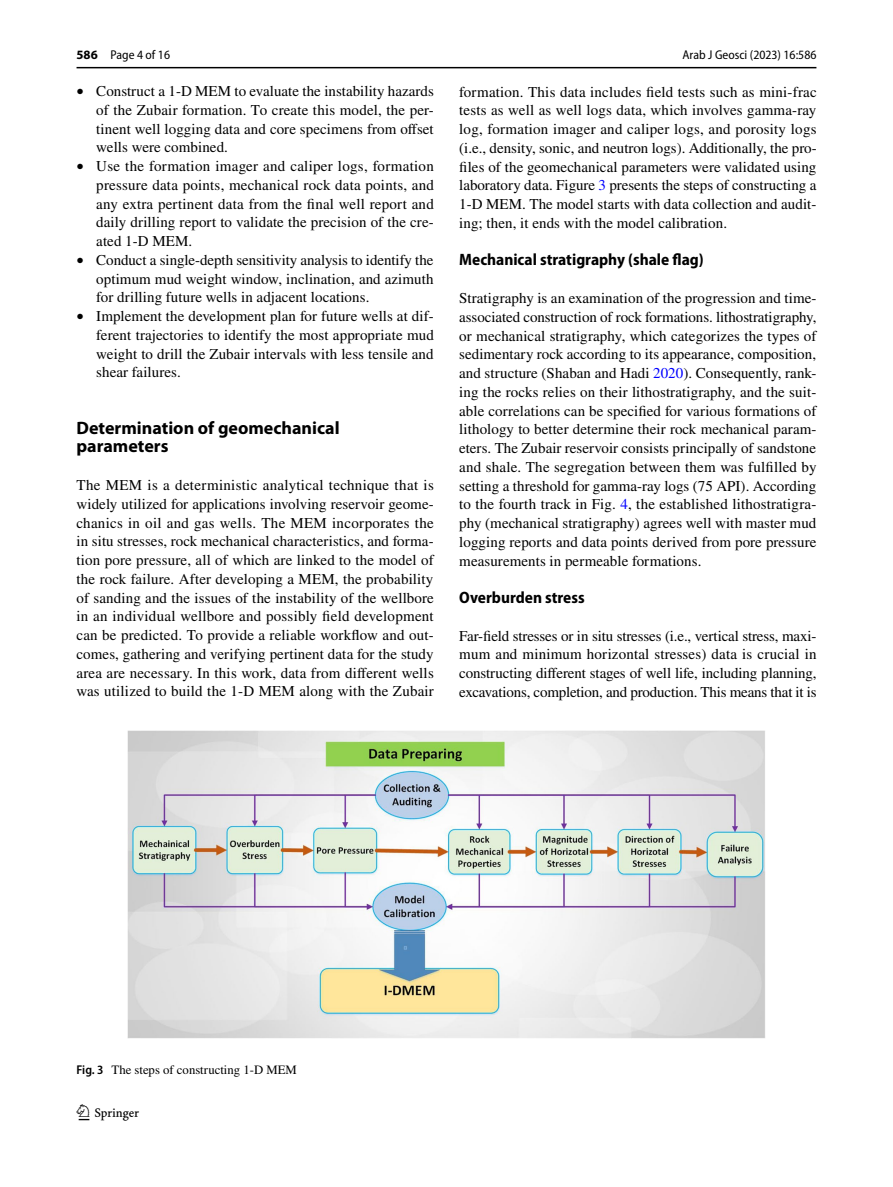
<style>
.page{position:relative;width:893px;height:1187px;background:#fff}
.page>*{position:absolute;margin:0;border:0;box-sizing:border-box;transform-origin:0 0}
.t1{font:22.5px "Springnew Regular 2";color:#000}
.t2{font:700 18px/18.8px "Myriad Pro";color:#000}
.t3{font:700 semi-condensed 16.5px "Myriad Pro";color:#000}
.t4{font:15px/18.8px "STIX";letter-spacing:.005em;color:#000;text-align:justify}
.t5{font:semi-condensed 12.75px "Myriad Pro";color:#000}
.t6{font:12.75px "STIX";color:#000}
.s1{font-weight:700;font-stretch:normal}
.s2{font-size:14.1px}
.s3{color:#00f}
.s4{font-family:"Myriad Pro";font-weight:600;font-stretch:semi-condensed}
</style>
<div class="page">
<hr style="left:77px;top:67px;width:739px;height:1px;background:#000">
<img style="left:128px;top:730px;width:637px;height:308px">
<p class="t5" style="left:77px;top:48px;width:95px"><span class="s1">586</span> Page 4 of 16</p>
<p class="t4" style="left:96px;top:83px;width:339px;text-indent:-20px"><span class="s2">•</span> Construct a 1-D MEM to evaluate the instability hazards of the Zubair formation. To create this model, the per&shy;tinent well logging data and core specimens from offset wells were combined.</p>
<p class="t4" style="left:96px;top:158px;width:339px;text-indent:-20px"><span class="s2">•</span> Use the formation imager and caliper logs, formation pressure data points, mechanical rock data points, and any extra pertinent data from the final well report and daily drilling report to validate the precision of the cre&shy;ated 1-D MEM.</p>
<p class="t4" style="left:96px;top:251px;width:339px;text-indent:-20px"><span class="s2">•</span> Conduct a single-depth sensitivity analysis to identify the optimum mud weight window, inclination, and azimuth for drilling future wells in adjacent locations.</p>
<p class="t4" style="left:96px;top:308px;width:339px;text-indent:-20px"><span class="s2">•</span> Implement the development plan for future wells at dif&shy;ferent trajectories to identify the most appropriate mud weight to drill the Zubair intervals with less tensile and shear failures.</p>
<p class="t2" style="left:77px;top:417px;width:265px">Determination of geomechanical parameters</p>
<p class="t4" style="left:77px;top:476px;width:359px">The MEM is a deterministic analytical technique that is widely utilized for applications involving reservoir geome&shy;chanics in oil and gas wells. The MEM incorporates the in situ stresses, rock mechanical characteristics, and forma&shy;tion pore pressure, all of which are linked to the model of the rock failure. After developing a MEM, the probability of sanding and the issues of the instability of the wellbore in an individual wellbore and possibly field development can be predicted. To provide a reliable workflow and out&shy;comes, gathering and verifying pertinent data for the study area are necessary. In this work, data from different wells was utilized to build the 1-D MEM along with the Zubair</p>
<p class="t5" style="left:682px;top:48px;width:135px">Arab J Geosci (2023) 16:586</p>
<p class="t4" style="left:459px;top:83px;width:359px">formation. This data includes field tests such as mini-frac tests as well as well logs data, which involves gamma-ray log, formation imager and caliper logs, and porosity logs (i.e., density, sonic, and neutron logs). Additionally, the pro&shy;files of the geomechanical parameters were validated using laboratory data. Figure <span class="s3">3</span> presents the steps of constructing a 1-D MEM. The model starts with data collection and audit&shy;ing; then, it ends with the model calibration.</p>
<p class="t3" style="left:459px;top:251px;width:246px">Mechanical stratigraphy (shale flag)</p>
<p class="t4" style="left:459px;top:289px;width:359px">Stratigraphy is an examination of the progression and time&shy;associated construction of rock formations. lithostratigraphy, or mechanical stratigraphy, which categorizes the types of sedimentary rock according to its appearance, composition, and structure (Shaban and Hadi <span class="s3">2020</span>). Consequently, rank&shy;ing the rocks relies on their lithostratigraphy, and the suit&shy;able correlations can be specified for various formations of lithology to better determine their rock mechanical param&shy;eters. The Zubair reservoir consists principally of sandstone and shale. The segregation between them was fulfilled by setting a threshold for gamma-ray logs (75 API). According to the fourth track in Fig. <span class="s3">4</span>, the established lithostratigra&shy;phy (mechanical stratigraphy) agrees well with master mud logging reports and data points derived from pore pressure measurements in permeable formations.</p>
<p class="t3" style="left:459px;top:588px;width:127px">Overburden stress</p>
<p class="t4" style="left:459px;top:627px;width:359px">Far-field stresses or in situ stresses (i.e., vertical stress, maxi&shy;mum and minimum horizontal stresses) data is crucial in constructing different stages of well life, including planning, excavations, completion, and production. This means that it is</p>
<p class="t6" style="left:77px;top:1060px;width:222px"><span class="s4">Fig. 3</span> The steps of constructing 1-D MEM</p>
<h1 class="t1" style="left:79px;top:1104px;width:62px">1 3</h1>
</div>
